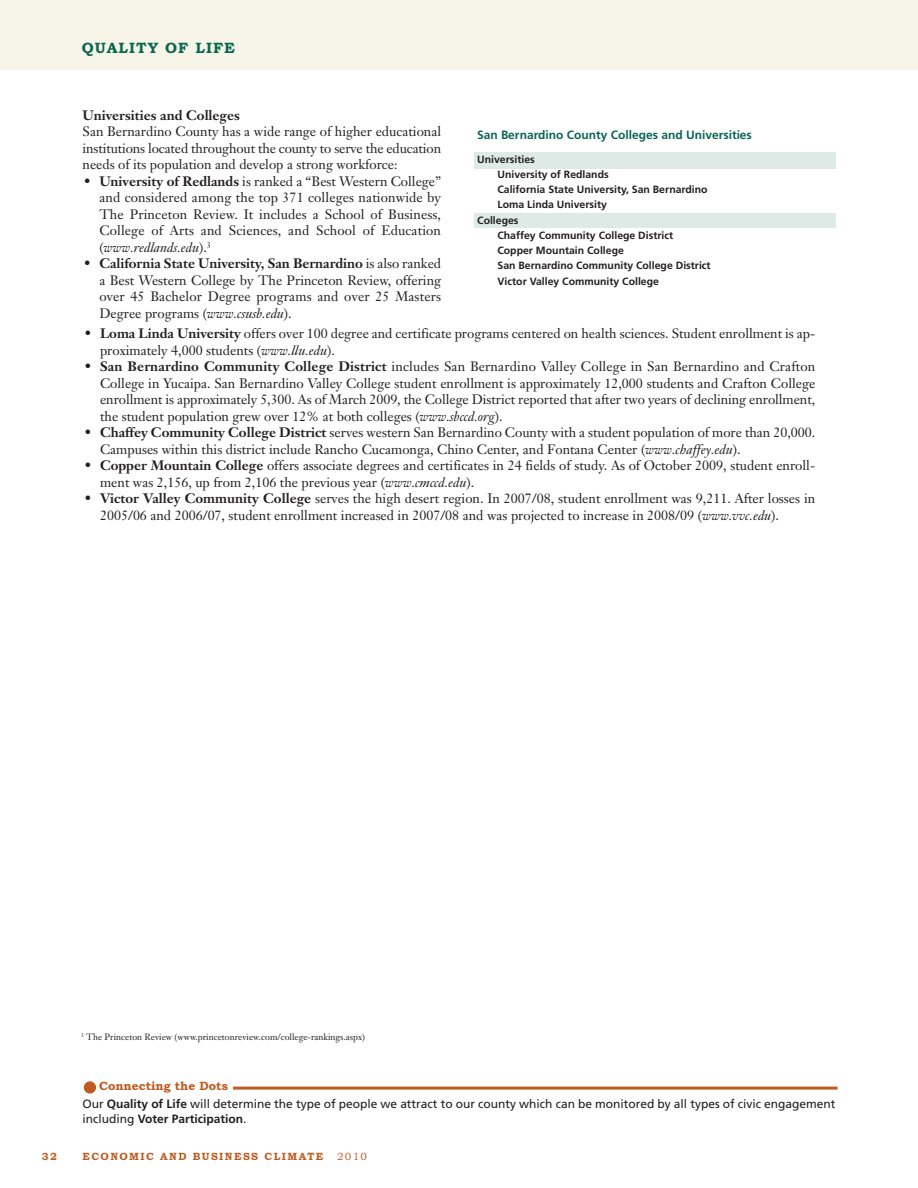
<style>
.page{position:relative;width:918px;height:1188px;background:#fff}
.page>*{position:absolute;margin:0;border:0;box-sizing:border-box;transform-origin:0 0}
.t1{font:700 15px "Bookman Old Style";letter-spacing:.065em;color:#08674f}
.t2{font:13.5px/16.5px "Janson Text";color:#231f20;text-align:justify}
.t3{font:700 13.5px "Janson Text";color:#231f20}
.t4{font:12px/15px "Frutiger";color:#231f20}
.t5{font:700 12px "Frutiger";color:#08674f}
.t6{font:700 12px "Bookman Old Style";color:#c05a1e}
.t7{font:700 10.5px "Frutiger";color:#231f20}
.t8{font:700 10.5px "Bookman Old Style";letter-spacing:.13em;color:#c05a1e}
.t9{font:10.5px "Bookman Old Style";color:#c05a1e}
.t10{font:9px "Janson Text";color:#231f20}
.s1{font-weight:700}
.s2{font-style:italic}
</style>
<div class="page">
<div style="left:0;top:0;width:918px;height:70px;background:#f6f5e8"></div>
<hr style="left:233px;top:1087px;width:605px;height:3px;background:#c05a1e">
<div style="left:84px;top:1081px;width:12px;height:13px;background:#c05a1e;border-radius:50%"></div>
<div style="left:474px;top:214px;width:362px;height:14px;background:#deeae6"></div>
<div style="left:474px;top:152px;width:362px;height:17px;background:#deeae6"></div>
<p class="t1" style="left:82px;top:39px;width:155px">QUALITY OF LIFE</p>
<p class="t3" style="left:83px;top:110px;width:159px">Universities and Colleges</p>
<p class="t2" style="left:83px;top:125px;width:360px">San Bernardino County has a wide range of higher educational institutions located throughout the county to serve the education needs of its population and develop a strong workforce:</p>
<p class="t2" style="left:99px;top:174px;width:343px;text-indent:-16px">• <span class="s1">University of Redlands</span> is ranked a “Best Western College” and considered among the top 371 colleges nationwide by The Princeton Review. It includes a School of Business, College of Arts and Sciences, and School of Education (<span class="s2">www.redlands.edu</span>).<sup>3</sup></p>
<p class="t2" style="left:99px;top:257px;width:343px;text-indent:-16px">• <span class="s1">California State University, San Bernardino</span> is also ranked a Best Western College by The Princeton Review, offering over 45 Bachelor Degree programs and over 25 Masters Degree programs (<span class="s2">www.csusb.edu</span>).</p>
<p class="t2" style="left:100px;top:327px;width:717px;text-indent:-16px">• <span class="s1">Loma Linda University</span> offers over 100 degree and certificate programs centered on health sciences. Student enrollment is ap&shy;proximately 4,000 students (<span class="s2">www.llu.edu</span>).</p>
<p class="t2" style="left:100px;top:360px;width:717px;text-indent:-16px">• <span class="s1">San Bernardino Community College District</span> includes San Bernardino Valley College in San Bernardino and Crafton College in Yucaipa. San Bernardino Valley College student enrollment is approximately 12,000 students and Crafton College enrollment is approximately 5,300. As of March 2009, the College District reported that after two years of declining enrollment, the student population grew over 12% at both colleges (<span class="s2">www.sbccd.org</span>).</p>
<p class="t2" style="left:100px;top:426px;width:717px;text-indent:-16px">• <span class="s1">Chaffey Community College District</span> serves western San Bernardino County with a student population of more than 20,000.<br>Campuses within this district include Rancho Cucamonga, Chino Center, and Fontana Center (<span class="s2">www.chaffey.edu</span>).</p>
<p class="t2" style="left:100px;top:459px;width:717px;text-indent:-16px">• <span class="s1">Copper Mountain College</span> offers associate degrees and certificates in 24 fields of study. As of October 2009, student enroll&shy;ment was 2,156, up from 2,106 the previous year (<span class="s2">www.cmccd.edu</span>).</p>
<p class="t2" style="left:100px;top:492px;width:717px;text-indent:-16px">• <span class="s1">Victor Valley Community College</span> serves the high desert region. In 2007/08, student enrollment was 9,211. After losses in<br>2005/06 and 2006/07, student enrollment increased in 2007/08 and was projected to increase in 2008/09 (<span class="s2">www.vvc.edu</span>).</p>
<p class="t5" style="left:477px;top:130px;width:276px">San Bernardino County Colleges and Universities</p>
<p class="t7" style="left:477px;top:155px;width:59px">Universities</p>
<p class="t7" style="left:498px;top:170px;width:113px">University of Redlands</p>
<p class="t7" style="left:498px;top:185px;width:212px">California State University, San Bernardino</p>
<p class="t7" style="left:498px;top:200px;width:111px">Loma Linda University</p>
<p class="t7" style="left:477px;top:216px;width:43px">Colleges</p>
<p class="t7" style="left:498px;top:231px;width:177px">Chaffey Community College District</p>
<p class="t7" style="left:498px;top:246px;width:128px">Copper Mountain College</p>
<p class="t7" style="left:498px;top:261px;width:215px">San Bernardino Community College District</p>
<p class="t7" style="left:498px;top:277px;width:163px">Victor Valley Community College</p>
<p class="t10" style="left:81px;top:1033px;width:285px"><sup>3</sup> The Princeton Review (www.princetonreview.com/college-rankings.aspx)</p>
<p class="t6" style="left:99px;top:1079px;width:130px">Connecting the Dots</p>
<p class="t4" style="left:83px;top:1097px;width:755px">Our <span class="s1">Quality of Life</span> will determine the type of people we attract to our county which can be monitored by all types of civic engagement including <span class="s1">Voter Participation</span>.</p>
<p class="t8" style="left:42px;top:1150px;width:17px">32</p>
<p class="t8" style="left:83px;top:1150px;width:243px">ECONOMIC AND BUSINESS CLIMATE</p>
<p class="t9" style="left:337px;top:1150px;width:31px">2010</p>
</div>
